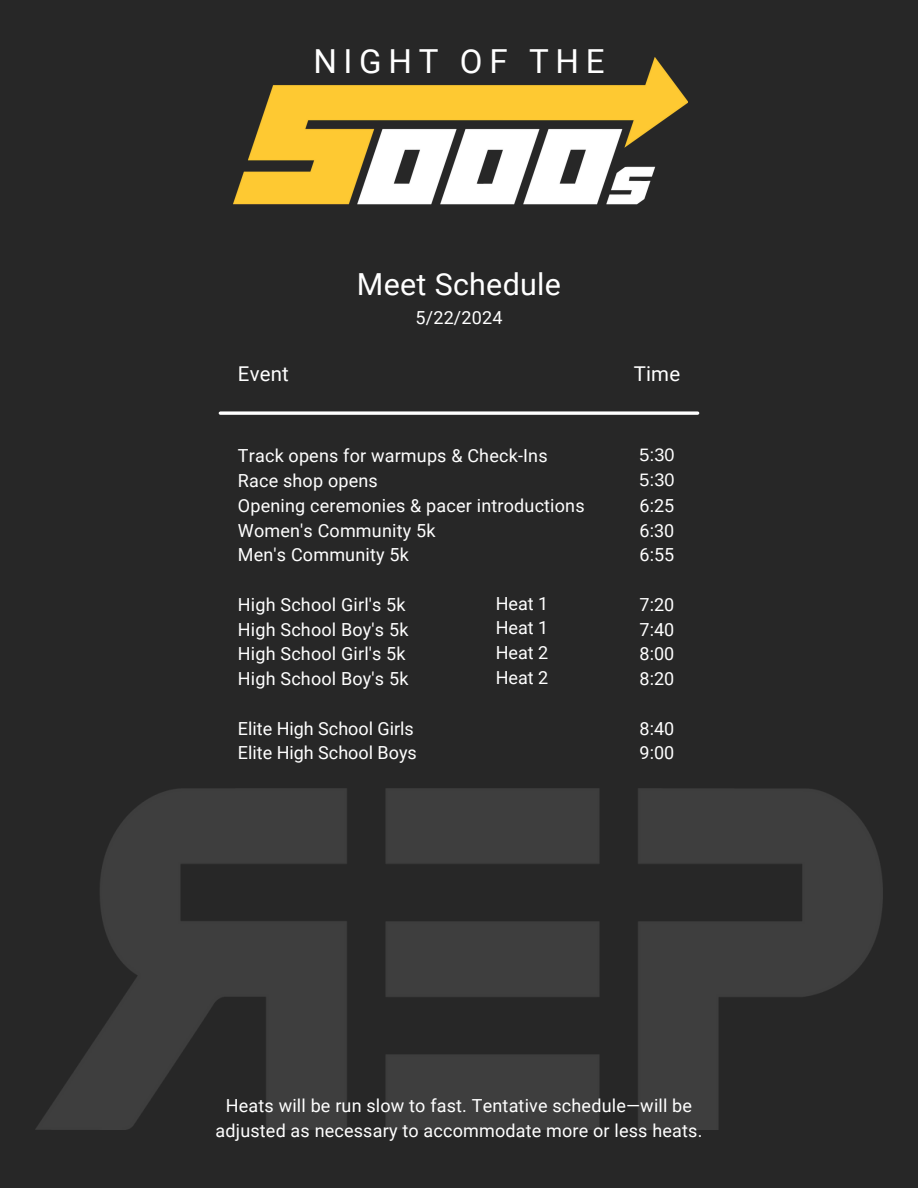
<style>
.page{position:relative;width:918px;height:1188px;background:#272727}
.page>*{position:absolute;margin:0;border:0;box-sizing:border-box;transform-origin:0 0}
.t1{font:33.15px "Roboto";letter-spacing:.2em;color:#fff}
.t2{font:30.45px "Roboto";letter-spacing:.01em;color:#fff}
.t3{font:20.4px "Roboto";letter-spacing:.01em;color:#fff}
.t4{font:18px/24.8px "Roboto";letter-spacing:.01em;color:#fff;text-align:center}
.t5{font:18px "Arimo";color:#fff}
</style>
<div class="page">
<img style="left:36px;top:788px;width:846px;height:341px">
<svg style="left:220px;top:411px;width:478px;height:4px;background:#ddd"></svg>
<img style="left:233px;top:57px;width:454px;height:148px">
<p class="t1" style="left:313px;top:42px;width:293px">NIGHT OF THE</p>
<p class="t3" style="left:238px;top:362px;width:52px">Event</p>
<p class="t2" style="left:357px;top:267px;width:205px">Meet Schedule</p>
<p class="t4" style="left:416px;top:306px;width:89px">5/22/2024</p>
<h1 class="t4" style="left:238px;top:444px;width:311px">Track opens for warmups &amp; Check-Ins</h1>
<p class="t4" style="left:238px;top:469px;width:141px">Race shop opens</p>
<h2 class="t4" style="left:238px;top:493px;width:348px">Opening ceremonies &amp; pacer introductions</h2>
<h3 class="t4" style="left:238px;top:518px;width:199px">Women's Community 5k</h3>
<h3 class="t4" style="left:238px;top:543px;width:172px">Men's Community 5k</h3>
<p class="t4" style="left:238px;top:592px;width:169px">High School Girl's 5k</p>
<p class="t4" style="left:238px;top:617px;width:172px">High School Boy's 5k</p>
<p class="t4" style="left:238px;top:642px;width:169px">High School Girl's 5k</p>
<p class="t4" style="left:238px;top:667px;width:172px">High School Boy's 5k</p>
<p class="t4" style="left:238px;top:716px;width:178px">Elite High School Girls</p>
<p class="t4" style="left:238px;top:741px;width:180px">Elite High School Boys</p>
<p class="t4" style="left:496px;top:591px;width:54px">Heat 1</p>
<p class="t4" style="left:496px;top:616px;width:54px">Heat 1</p>
<p class="t4" style="left:496px;top:641px;width:54px">Heat 2</p>
<p class="t4" style="left:496px;top:665px;width:54px">Heat 2</p>
<p class="t3" style="left:634px;top:362px;width:48px">Time</p>
<p class="t5" style="left:639px;top:445px;width:37px">5:30</p>
<p class="t5" style="left:639px;top:470px;width:37px">5:30</p>
<p class="t4" style="left:640px;top:493px;width:36px">6:25</p>
<p class="t4" style="left:640px;top:518px;width:36px">6:30</p>
<p class="t4" style="left:640px;top:543px;width:36px">6:55</p>
<p class="t4" style="left:640px;top:592px;width:36px">7:20</p>
<p class="t4" style="left:640px;top:617px;width:36px">7:40</p>
<p class="t4" style="left:640px;top:642px;width:36px">8:00</p>
<p class="t4" style="left:640px;top:667px;width:36px">8:20</p>
<p class="t4" style="left:640px;top:716px;width:36px">8:40</p>
<p class="t4" style="left:640px;top:741px;width:36px">9:00</p>
<p class="t4" style="left:216px;top:1094px;width:488px">Heats will be run slow to fast. Tentative schedule—will be adjusted as necessary to accommodate more or less heats.</p>
</div>
